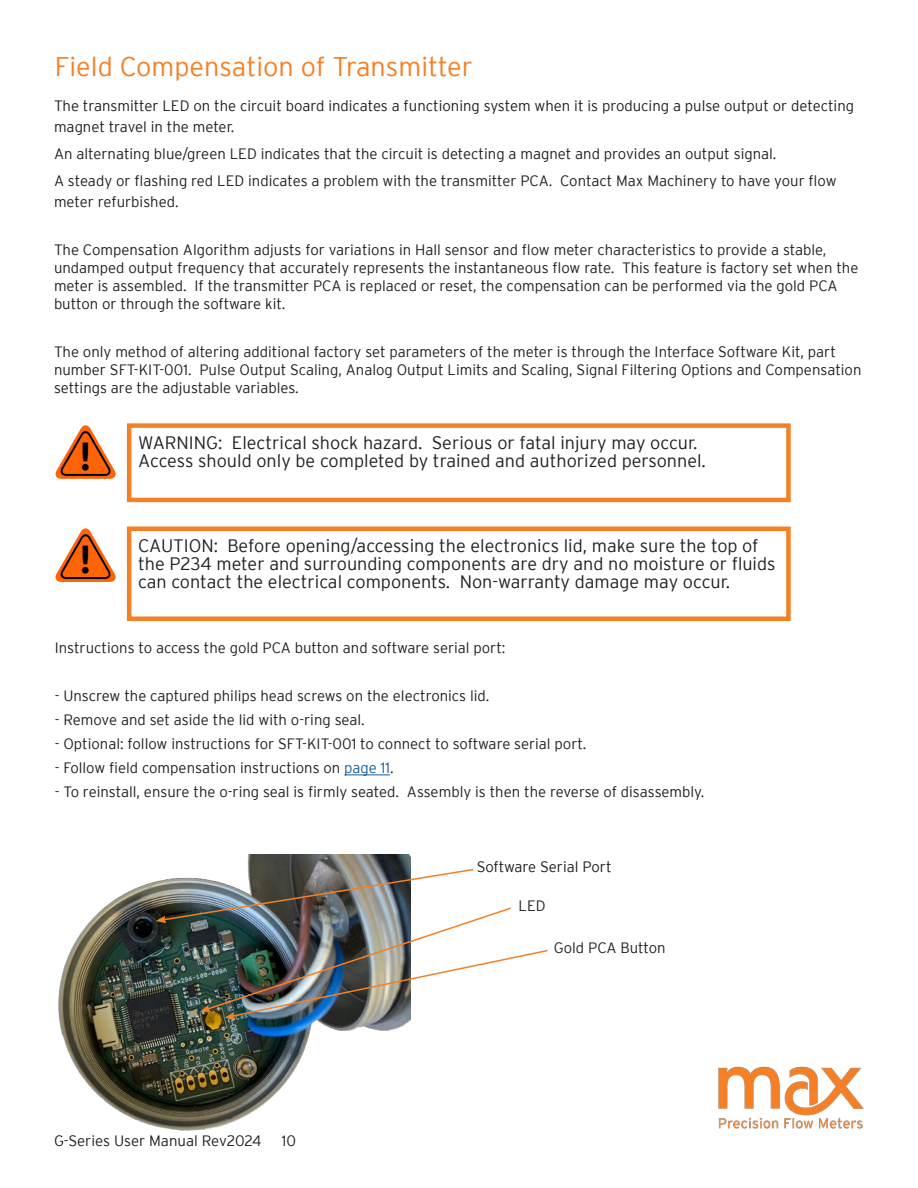
<style>
.page{position:relative;width:918px;height:1188px;background:#fff}
.page>*{position:absolute;margin:0;border:0;box-sizing:border-box;transform-origin:0 0}
.t1{font:700 39px "Interstate";color:#000}
.Model___spec_title{font:300 27px "Interstate";color:#f48026}
.t2{font:300 18px/18px "Interstate";color:#231f20}
.Body_Text_2{font:300 15px/18px "Interstate";color:#231f20}
.s1{color:#175d9e}
</style>
<div class="page">
<img style="left:718px;top:1066px;width:146px;height:63px">
<div style="left:127px;top:526px;width:664px;height:95px;border:4px solid #f48026"></div>
<svg style="left:55px;top:528px;width:61px;height:54px"></svg>
<div style="left:127px;top:423px;width:664px;height:79px;border:4px solid #f48026"></div>
<svg style="left:55px;top:425px;width:61px;height:54px"></svg>
<hr style="left:344px;top:775px;width:46px;height:1px;background:#175d9e">
<img style="left:58px;top:855px;width:352px;height:276px">
<img style="left:156px;top:868px;width:392px;height:151px">
<p class="Model___spec_title" style="left:55px;top:51px;width:420px">Field Compensation of Transmitter</p>
<p class="Body_Text_2" style="left:54px;top:95px;width:802px;line-height:21px">The transmitter LED on the circuit board indicates a functioning system when it is producing a pulse output or detecting magnet travel in the meter.</p>
<p class="Body_Text_2" style="left:54px;top:145px;width:724px">An alternating blue/green LED indicates that the circuit is detecting a magnet and provides an output signal.</p>
<p class="Body_Text_2" style="left:54px;top:170px;width:784px;line-height:21px">A steady or flashing red LED indicates a problem with the transmitter PCA. Contact Max Machinery to have your flow meter refurbished.</p>
<p class="Body_Text_2" style="left:54px;top:241px;width:806px">The Compensation Algorithm adjusts for variations in Hall sensor and flow meter characteristics to provide a stable, undamped output frequency that accurately represents the instantaneous flow rate. This feature is factory set when the meter is assembled. If the transmitter PCA is replaced or reset, the compensation can be performed via the gold PCA button or through the software kit.</p>
<p class="Body_Text_2" style="left:54px;top:343px;width:809px">The only method of altering additional factory set parameters of the meter is through the Interface Software Kit, part number SFT-KIT-001. Pulse Output Scaling, Analog Output Limits and Scaling, Signal Filtering Options and Compensation settings are the adjustable variables.</p>
<p class="t2" style="left:138px;top:434px;width:561px">WARNING: Electrical shock hazard. Serious or fatal injury may occur.</p>
<p class="t1" style="left:79px;top:434px;width:15px">!</p>
<p class="t2" style="left:138px;top:452px;width:569px">Access should only be completed by trained and authorized personnel.</p>
<p class="t1" style="left:79px;top:538px;width:15px">!</p>
<p class="t2" style="left:138px;top:537px;width:639px">CAUTION: Before opening/accessing the electronics lid, make sure the top of the P234 meter and surrounding components are dry and no moisture or fluids can contact the electrical components. Non-warranty damage may occur.</p>
<p class="Body_Text_2" style="left:55px;top:638px;width:452px">Instructions to access the gold PCA button and software serial port:</p>
<p class="Body_Text_2" style="left:55px;top:686px;width:436px">- Unscrew the captured philips head screws on the electronics lid.</p>
<p class="Body_Text_2" style="left:55px;top:710px;width:312px">- Remove and set aside the lid with o-ring seal.</p>
<p class="Body_Text_2" style="left:55px;top:734px;width:533px">- Optional: follow instructions for SFT-KIT-001 to connect to software serial port.</p>
<p class="Body_Text_2" style="left:55px;top:758px;width:340px">- Follow field compensation instructions on <span class="s1">page 11</span>.</p>
<p class="Body_Text_2" style="left:55px;top:782px;width:651px">- To reinstall, ensure the o-ring seal is firmly seated. Assembly is then the reverse of disassembly.</p>
<p class="Body_Text_2" style="left:477px;top:858px;width:136px">Software Serial Port</p>
<p class="Body_Text_2" style="left:54px;top:1132px;width:209px">G-Series User Manual Rev2024</p>
<p class="Body_Text_2" style="left:282px;top:1132px;width:16px">10</p>
<p class="Body_Text_2" style="left:519px;top:896px;width:29px">LED</p>
<p class="Body_Text_2" style="left:554px;top:939px;width:113px">Gold PCA Button</p>
</div>
